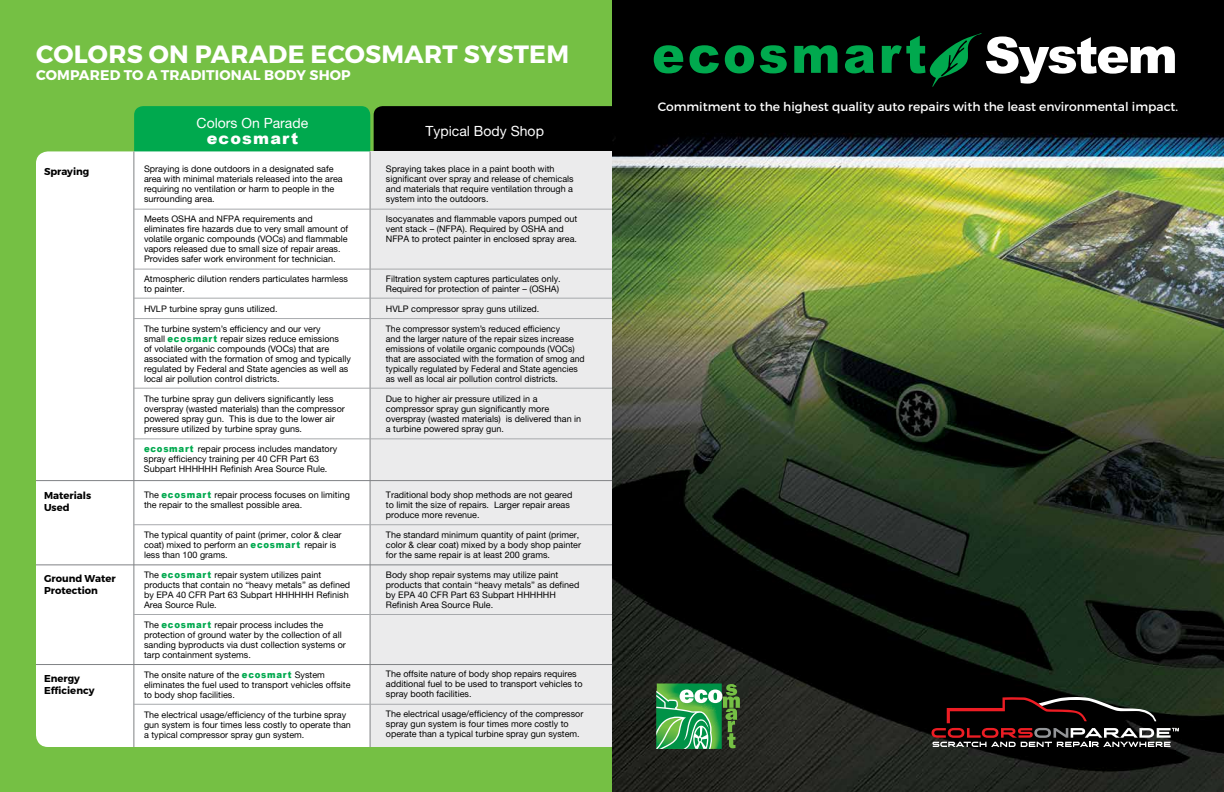
<style>
.page{position:relative;width:1224px;height:792px;background:#fff}
.page>*{position:absolute;margin:0;border:0;box-sizing:border-box;transform-origin:0 0}
.t1{font:900 50.2px "Arial";letter-spacing:-.04em;color:#fff}
.t2{font:700 25px "Montserrat";letter-spacing:.01em;color:#fff}
.t3{font:900 16px "Arial";letter-spacing:.075em;color:#fff}
.t4{font:700 14px "Montserrat";letter-spacing:.01em;color:#fff}
.t5{font:14px "Alte Haas Grotesk";color:#fff}
.t6{font:12.2px "Montserrat";color:#fff}
.t7{font:700 10px/12px "Montserrat";color:#000}
.t8{font:9px/10px "Alte Haas Grotesk";color:#000}
.s1{font-family:"Arial";font-weight:900;font-size:9.5px;color:#00a94e}
</style>
<div class="page">
<div style="left:0;top:0;width:612px;height:792px;background:#75c044"></div>
<div style="left:134px;top:106px;width:236px;height:55px;background:#00a94e;border-radius:9px"></div>
<div style="left:374px;top:106px;width:266px;height:55px;background:#000;border-radius:9px"></div>
<div style="left:612px;top:0;width:612px;height:792px;background:#000"></div>
<img style="left:612px;top:46px;width:612px;height:746px">
<div style="left:36px;top:151px;width:576px;height:596px;background:#fff;border-radius:12px"></div>
<div style="left:370px;top:151px;width:242px;height:596px;background:#ebebec"></div>
<hr style="left:134px;top:151px;width:1px;height:596px;background:#808285">
<hr style="left:370px;top:151px;width:1px;height:596px;background:#808285">
<hr style="left:134px;top:209px;width:478px;height:1px;background:#a7a9ac">
<hr style="left:134px;top:269px;width:478px;height:1px;background:#a7a9ac">
<hr style="left:134px;top:298px;width:478px;height:1px;background:#a7a9ac">
<hr style="left:134px;top:318px;width:478px;height:1px;background:#a7a9ac">
<hr style="left:134px;top:388px;width:478px;height:1px;background:#a7a9ac">
<hr style="left:134px;top:439px;width:478px;height:1px;background:#a7a9ac">
<hr style="left:36px;top:664px;width:576px;height:1px;background:#808285">
<hr style="left:134px;top:704px;width:478px;height:1px;background:#a7a9ac">
<hr style="left:36px;top:480px;width:576px;height:1px;background:#808285">
<hr style="left:134px;top:524px;width:478px;height:1px;background:#a7a9ac">
<hr style="left:36px;top:565px;width:576px;height:1px;background:#808285">
<hr style="left:134px;top:614px;width:478px;height:1px;background:#a7a9ac">
<svg style="left:654px;top:45px;width:29px;height:28px"></svg>
<svg style="left:690px;top:45px;width:29px;height:28px"></svg>
<svg style="left:725px;top:45px;width:29px;height:28px"></svg>
<svg style="left:760px;top:45px;width:27px;height:28px"></svg>
<svg style="left:794px;top:45px;width:44px;height:28px"></svg>
<svg style="left:845px;top:45px;width:29px;height:28px"></svg>
<svg style="left:882px;top:33px;width:100px;height:54px"></svg>
<svg style="left:657px;top:684px;width:83px;height:65px;background:#52a462"></svg>
<svg style="left:932px;top:697px;width:247px;height:50px"></svg>
<h2 class="t2" style="left:36px;top:39px;width:535px">COLORS ON PARADE ECOSMART SYSTEM</h2>
<h3 class="t4" style="left:36px;top:66px;width:316px">COMPARED TO A TRADITIONAL BODY SHOP</h3>
<h3 class="t5" style="left:197px;top:115px;width:113px">Colors On Parade</h3>
<h3 class="t3" style="left:207px;top:127px;width:93px">ecosmart</h3>
<h3 class="t5" style="left:426px;top:123px;width:120px">Typical Body Shop</h3>
<p class="t7" style="left:44px;top:165px;width:47px">Spraying</p>
<p class="t8" style="left:144px;top:163px;width:200px">Spraying is done outdoors in a designated safe area with minimal materials released into the area requiring no ventilation or harm to people in the surrounding area.</p>
<p class="t8" style="left:144px;top:213px;width:206px">Meets OSHA and NFPA requirements and eliminates fire hazards due to very small amount of volatile organic compounds (VOCs) and flammable vapors released due to small size of repair areas.<br>Provides safer work environment for technician.</p>
<p class="t8" style="left:144px;top:273px;width:206px">Atmospheric dilution renders particulates harmless to painter.</p>
<p class="t8" style="left:144px;top:303px;width:135px">HVLP turbine spray guns utilized.</p>
<p class="t8" style="left:144px;top:323px;width:208px">The turbine system’s efficiency and our very<br>small <span class="s1">ecosmart</span> repair sizes reduce emissions<br>of volatile organic compounds (VOCs) that are associated with the formation of smog and typically regulated by Federal and State agencies as well as local air pollution control districts.</p>
<p class="t8" style="left:144px;top:393px;width:202px">The turbine spray gun delivers significantly less overspray (wasted materials) than the compressor powered spray gun. This is due to the lower air pressure utilized by turbine spray guns.</p>
<p class="t8" style="left:144px;top:443px;width:195px"><span class="s1">ecosmart</span> repair process includes mandatory spray efficiency training per 40 CFR Part 63<br>Subpart HHHHHH Refinish Area Source Rule.</p>
<p class="t8" style="left:386px;top:163px;width:189px">Spraying takes place in a paint booth with significant over spray and release of chemicals and materials that require ventilation through a system into the outdoors.</p>
<p class="t8" style="left:386px;top:213px;width:193px">Isocyanates and flammable vapors pumped out vent stack – (NFPA). Required by OSHA and<br>NFPA to protect painter in enclosed spray area.</p>
<p class="t8" style="left:386px;top:273px;width:176px">Filtration system captures particulates only.<br>Required for protection of painter – (OSHA)</p>
<p class="t8" style="left:386px;top:303px;width:155px">HVLP compressor spray guns utilized.</p>
<p class="t8" style="left:386px;top:323px;width:200px">The compressor system’s reduced efficiency<br>and the larger nature of the repair sizes increase emissions of volatile organic compounds (VOCs) that are associated with the formation of smog and typically regulated by Federal and State agencies as well as local air pollution control districts.</p>
<p class="t8" style="left:386px;top:393px;width:197px">Due to higher air pressure utilized in a compressor spray gun significantly more overspray (wasted materials) is delivered than in a turbine powered spray gun.</p>
<p class="t7" style="left:44px;top:490px;width:49px">Materials<br>Used</p>
<p class="t7" style="left:44px;top:573px;width:73px">Ground Water<br>Protection</p>
<p class="t7" style="left:44px;top:672px;width:52px">Energy<br>Efficiency</p>
<p class="t8" style="left:144px;top:490px;width:207px">The <span class="s1">ecosmart</span> repair process focuses on limiting the repair to the smallest possible area.</p>
<p class="t8" style="left:144px;top:530px;width:199px">The typical quantity of paint (primer, color &amp; clear coat) mixed to perform an <span class="s1">ecosmart</span> repair is less than 100 grams.</p>
<p class="t8" style="left:144px;top:570px;width:208px">The <span class="s1">ecosmart</span> repair system utilizes paint products that contain no “heavy metals” as defined by EPA 40 CFR Part 63 Subpart HHHHHH Refinish Area Source Rule.</p>
<p class="t8" style="left:144px;top:620px;width:203px">The <span class="s1">ecosmart</span> repair process includes the protection of ground water by the collection of all sanding byproducts via dust collection systems or tarp containment systems.</p>
<p class="t8" style="left:144px;top:670px;width:208px">The onsite nature of the <span class="s1">ecosmart</span> System eliminates the fuel used to transport vehicles offsite to body shop facilities.</p>
<p class="t8" style="left:144px;top:710px;width:208px">The electrical usage/efficiency of the turbine spray gun system is four times less costly to operate than a typical compressor spray gun system.</p>
<p class="t8" style="left:386px;top:490px;width:188px">Traditional body shop methods are not geared to limit the size of repairs. Larger repair areas produce more revenue.</p>
<p class="t8" style="left:386px;top:530px;width:197px">The standard minimum quantity of paint (primer, color &amp; clear coat) mixed by a body shop painter for the same repair is at least 200 grams.</p>
<p class="t8" style="left:386px;top:570px;width:195px">Body shop repair systems may utilize paint products that contain “heavy metals” as defined by EPA 40 CFR Part 63 Subpart HHHHHH Refinish Area Source Rule.</p>
<p class="t8" style="left:386px;top:669px;width:198px">The offsite nature of body shop repairs requires additional fuel to be used to transport vehicles to spray booth facilities.</p>
<p class="t8" style="left:386px;top:709px;width:199px">The electrical usage/efficiency of the compressor spray gun system is four times more costly to operate than a typical turbine spray gun system.</p>
<h1 class="t1" style="left:984px;top:19px;width:195px">System</h1>
<h3 class="t6" style="left:658px;top:99px;width:522px">Commitment to the highest quality auto repairs with the least environmental impact.</h3>
</div>
